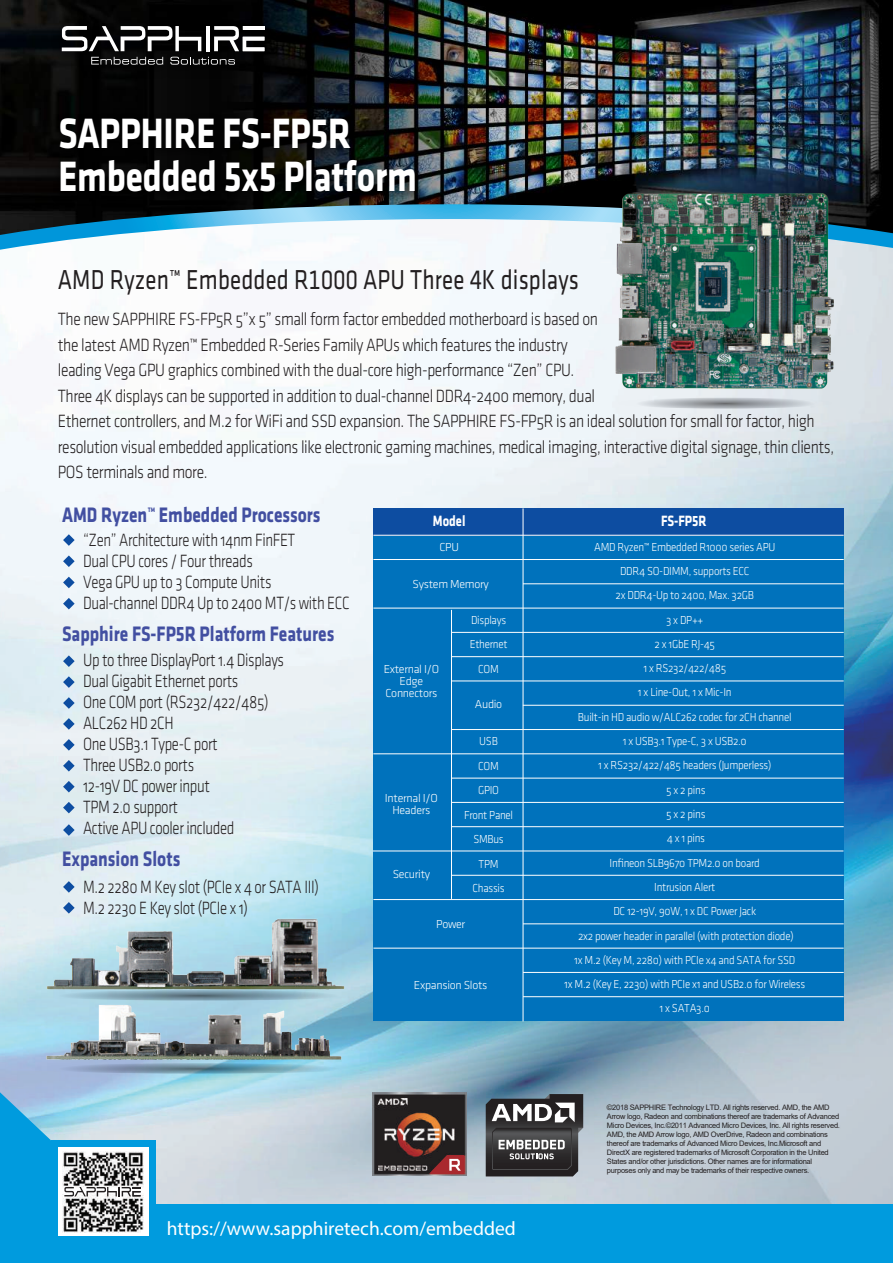
<style>
.page{position:relative;width:893px;height:1263px;background:#fff}
.page>*{position:absolute;margin:0;border:0;box-sizing:border-box;transform-origin:0 0}
.t1{font:700 43.95px/42.8px "Klavika";letter-spacing:-.005em;color:#fff;scale:.81 1}
.t2{font:28.35px "Klavika Regular TF";letter-spacing:.01em;color:#231f20;scale:.81 1}
.t3{font:700 21.75px "Klavika";color:#424fa1;scale:.81 1}
.t4{font:19.5px "Myriad Pro";color:#fff}
.t5{font:18.45px/25.5px "Klavika Light OSF";letter-spacing:-.025em;color:#231f20;scale:.85 1}
.t6{font:18.45px/21px "Klavika Light OSF";letter-spacing:-.025em;color:#231f20;scale:.81 1}
.t7{font:700 15.45px "Klavika";color:#fff;scale:.81 1}
.t8{font:12px/24.3px "Klavika Light OSF";letter-spacing:-.025em;color:#fff;text-align:center;scale:.92 1}
.t9{font:12px/12px "Klavika Light OSF";letter-spacing:-.025em;color:#fff;text-align:center}
.t10{font:7.5px/9px "Arial";letter-spacing:-.03em;color:#231f20}
</style>
<div class="page">
<img style="left:0;top:250px;width:893px;height:954px">
<svg style="left:0;top:235px;width:893px;height:15px"></svg>
<div style="left:0;top:1204px;width:893px;height:59px;background:#009bde"></div>
<svg style="left:618px;top:398px;width:213px;height:11px"></svg>
<img style="left:30px;top:879px;width:335px;height:141px">
<img style="left:34px;top:982px;width:320px;height:106px">
<img style="left:0;top:0;width:893px;height:235px">
<img style="left:605px;top:176px;width:237px;height:228px">
<div style="left:373px;top:514px;width:471px;height:507px;background:#0072bc"></div>
<div style="left:373px;top:508px;width:470px;height:27px;background:#0d4da1"></div>
<hr style="left:373px;top:535px;width:471px;height:1px;background:#fff">
<hr style="left:373px;top:559px;width:471px;height:1px;background:#fff">
<hr style="left:523px;top:583px;width:321px;height:1px;background:#fff">
<hr style="left:523px;top:972px;width:321px;height:1px;background:#fff">
<hr style="left:452px;top:778px;width:392px;height:1px;background:#fff">
<hr style="left:452px;top:802px;width:392px;height:1px;background:#fff">
<hr style="left:452px;top:826px;width:392px;height:1px;background:#fff">
<hr style="left:373px;top:850px;width:470px;height:1px;background:#fff">
<hr style="left:451px;top:875px;width:393px;height:1px;background:#fff">
<hr style="left:373px;top:899px;width:471px;height:1px;background:#fff">
<hr style="left:523px;top:923px;width:321px;height:1px;background:#fff">
<hr style="left:373px;top:948px;width:471px;height:1px;background:#fff">
<hr style="left:523px;top:996px;width:321px;height:1px;background:#fff">
<img style="left:49px;top:17px;width:228px;height:65px">
<hr style="left:206px;top:26px;width:3px;height:25px;background:#fff">
<svg style="left:62px;top:26px;width:139px;height:25px"></svg>
<svg style="left:214px;top:26px;width:50px;height:25px"></svg>
<svg style="left:91px;top:57px;width:72px;height:8px"></svg>
<svg style="left:170px;top:57px;width:65px;height:8px"></svg>
<hr style="left:523px;top:508px;width:1px;height:513px;background:#fff">
<hr style="left:451px;top:610px;width:1px;height:289px;background:#fff">
<hr style="left:373px;top:608px;width:471px;height:1px;background:#fff">
<hr style="left:452px;top:632px;width:392px;height:1px;background:#fff">
<hr style="left:452px;top:656px;width:392px;height:1px;background:#fff">
<hr style="left:452px;top:680px;width:392px;height:1px;background:#fff">
<hr style="left:523px;top:705px;width:321px;height:1px;background:#fff">
<hr style="left:452px;top:729px;width:392px;height:1px;background:#fff">
<hr style="left:373px;top:753px;width:471px;height:1px;background:#fff">
<img style="left:372px;top:1093px;width:94px;height:83px">
<svg style="left:486px;top:1094px;width:97px;height:82px;background:#57575a"></svg>
<svg style="left:429px;top:1155px;width:35px;height:19px"></svg>
<svg style="left:0;top:1072px;width:206px;height:164px"></svg>
<img style="left:46px;top:103px;width:384px;height:115px">
<svg style="left:63px;top:534px;width:12px;height:12px"></svg>
<svg style="left:63px;top:555px;width:12px;height:12px"></svg>
<svg style="left:63px;top:577px;width:12px;height:11px"></svg>
<svg style="left:63px;top:598px;width:12px;height:11px"></svg>
<svg style="left:63px;top:655px;width:12px;height:12px"></svg>
<svg style="left:63px;top:676px;width:12px;height:12px"></svg>
<svg style="left:63px;top:697px;width:12px;height:12px"></svg>
<svg style="left:63px;top:718px;width:12px;height:12px"></svg>
<svg style="left:63px;top:739px;width:12px;height:12px"></svg>
<svg style="left:63px;top:760px;width:12px;height:11px"></svg>
<svg style="left:63px;top:781px;width:12px;height:11px"></svg>
<svg style="left:63px;top:802px;width:12px;height:11px"></svg>
<svg style="left:63px;top:824px;width:12px;height:12px"></svg>
<svg style="left:63px;top:881px;width:12px;height:12px"></svg>
<svg style="left:63px;top:902px;width:12px;height:11px"></svg>
<h1 class="t1" style="left:58px;top:112px;width:444px">SAPPHIRE FS-FP5R<br>Embedded 5x5 Platform</h1>
<h2 class="t2" style="left:58px;top:265px;width:645px">AMD Ryzen™ Embedded R1000 APU Three 4K displays</h2>
<p class="t5" style="left:58px;top:307px;width:915px">The new SAPPHIRE FS-FP5R 5”x 5” small form factor embedded motherboard is based on<br>the latest AMD Ryzen™ Embedded R-Series Family APUs which features the industry<br>leading Vega GPU graphics combined with the dual-core high-performance “Zen” CPU.<br>Three 4K displays can be supported in addition to dual-channel DDR4-2400 memory, dual<br>Ethernet controllers, and M.2 for WiFi and SSD expansion. The SAPPHIRE FS-FP5R is an ideal solution for small for factor, high resolution visual embedded applications like electronic gaming machines, medical imaging, interactive digital signage, thin clients, POS terminals and more.</p>
<p class="t3" style="left:62px;top:503px;width:321px">AMD Ryzen™ Embedded Processors</p>
<p class="t6" style="left:83px;top:530px;width:331px">“Zen” Architecture with 14nm FinFET<br>Dual CPU cores / Four threads<br>Vega GPU up to 3 Compute Units Dual-channel DDR4 Up to 2400 MT/s with ECC</p>
<p class="t3" style="left:62px;top:621px;width:338px">Sapphire FS-FP5R Platform Features</p>
<p class="t6" style="left:83px;top:650px;width:250px">Up to three DisplayPort 1.4 Displays<br>Dual Gigabit Ethernet ports<br>One COM port (RS232/422/485)<br>ALC262 HD 2CH<br>One USB3.1 Type-C port<br>Three USB2.0 ports<br>12-19V DC power input<br>TPM 2.0 support<br>Active APU cooler included</p>
<p class="t3" style="left:62px;top:847px;width:147px">Expansion Slots</p>
<p class="t6" style="left:83px;top:876px;width:293px">M.2 2280 M Key slot (PCIe x 4 or SATA III)<br>M.2 2230 E Key slot (PCIe x 1)</p>
<p class="t7" style="left:433px;top:512px;width:42px">Model</p>
<p class="t9" style="left:439px;top:541px;width:21px">CPU</p>
<p class="t9" style="left:413px;top:578px;width:78px">System Memory</p>
<p class="t9" style="left:384px;top:663px;width:57px">External I/O<br>Edge<br>Connectors</p>
<p class="t8" style="left:470px;top:608px;width:42px">Displays<br>Ethernet<br>COM</p>
<p class="t9" style="left:475px;top:698px;width:29px">Audio</p>
<p class="t8" style="left:464px;top:729px;width:55px">USB<br>COM<br>GPIO<br>Front Panel<br>SMBus<br>TPM<br>Chassis</p>
<p class="t9" style="left:436px;top:918px;width:31px">Power</p>
<p class="t9" style="left:385px;top:792px;width:54px">Internal I/O<br>Headers</p>
<p class="t9" style="left:393px;top:868px;width:39px">Security</p>
<p class="t9" style="left:414px;top:979px;width:75px">Expansion Slots</p>
<p class="t4" style="left:167px;top:1216px;width:350px">https://www.sapphiretech.com/embedded</p>
<p class="t7" style="left:661px;top:512px;width:58px">FS-FP5R</p>
<p class="t8" style="left:564px;top:535px;width:263px">AMD Ryzen™ Embedded R1000 series APU<br>DDR4 SO-DIMM, supports ECC<br>2x DDR4-Up to 2400, Max. 32GB<br>3 x DP++<br>2 x 1GbE RJ-45<br>1 x RS232/422/485<br>1 x Line-Out, 1 x Mic-In<br>Built-in HD audio w/ALC262 codec for 2CH channel<br>1 x USB3.1 Type-C, 3 x USB2.0<br>1 x RS232/422/485 headers (Jumperless)<br>5 x 2 pins<br>5 x 2 pins<br>4 x 1 pins<br>Infineon SLB9670 TPM2.0 on board<br>Intrusion Alert<br>DC 12-19V, 90W, 1 x DC Power Jack<br>2x2 power header in parallel (with protection diode)<br>1x M.2 (Key M, 2280) with PCIe x4 and SATA for SSD<br>1x M.2 (Key E, 2230) with PCIe x1 and USB2.0 for Wireless<br>1 x SATA3.0</p>
<p class="t10" style="left:607px;top:1103px;width:235px">©2018 SAPPHIRE Technology LTD. All rights reserved. AMD, the AMD Arrow logo, Radeon and combinations thereof are trademarks of Advanced Micro Devices, Inc.©2011 Advanced Micro Devices, Inc. All rights reserved.<br>AMD, the AMD Arrow logo, AMD OverDrive, Radeon and combinations thereof are trademarks of Advanced Micro Devices, Inc.Microsoft and DirectX are registered trademarks of Microsoft Corporation in the United States and/or other jurisdictions. Other names are for informational purposes only and may be trademarks of their respective owners.</p>
</div>
